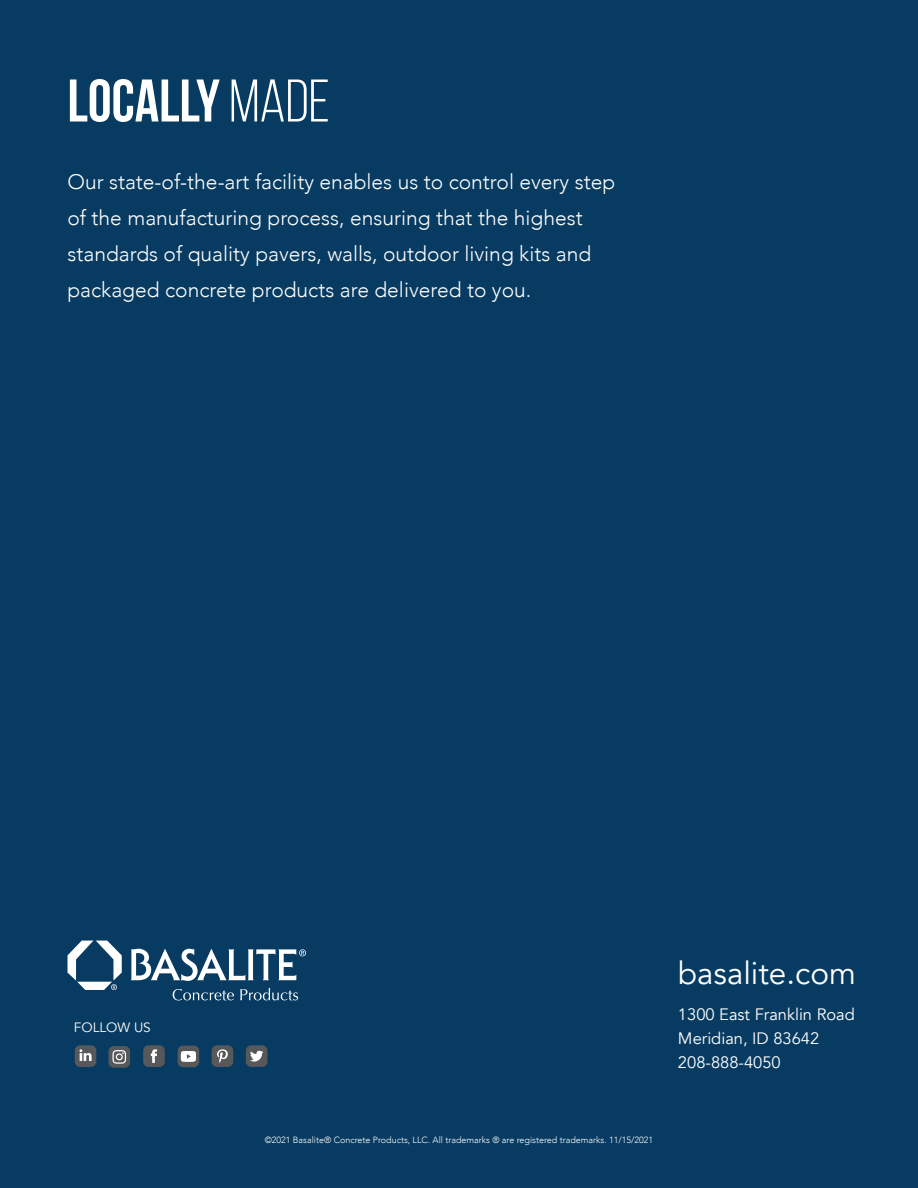
<style>
.page{position:relative;width:918px;height:1188px;background:#083b61}
.page>*{position:absolute;margin:0;border:0;box-sizing:border-box;transform-origin:0 0}
.t1{font:700 60px "Bebas Neue";color:#fff}
.t2{font:31.5px "Avenir";color:#fff}
.t3{font:300 21px/36px "Avenir";color:#fff}
.t4{font:16.5px "Avenir";color:#fff}
.t5{font:13.5px "Avenir";color:#fff}
.t6{font:300 9px "Avenir";color:#fff}
.s1{font-weight:400}
</style>
<div class="page">
<div style="left:75px;top:1045px;width:21px;height:22px;background:#57585a;border-radius:5px"></div>
<svg style="left:79px;top:1049px;width:13px;height:12px"></svg>
<div style="left:143px;top:1045px;width:22px;height:22px;background:#57585a;border-radius:5px"></div>
<svg style="left:151px;top:1049px;width:6px;height:14px"></svg>
<div style="left:212px;top:1045px;width:21px;height:22px;background:#57585a;border-radius:5px"></div>
<svg style="left:217px;top:1049px;width:11px;height:14px"></svg>
<div style="left:108px;top:1046px;width:22px;height:22px;background:#57585a;border-radius:5px"></div>
<svg style="left:112px;top:1050px;width:14px;height:14px"></svg>
<div style="left:246px;top:1045px;width:21px;height:22px;background:#57585a;border-radius:5px"></div>
<svg style="left:250px;top:1051px;width:13px;height:11px"></svg>
<div style="left:178px;top:1046px;width:21px;height:21px;background:#57585a;border-radius:5px"></div>
<svg style="left:181px;top:1051px;width:15px;height:11px"></svg>
<svg style="left:173px;top:989px;width:61px;height:11px"></svg>
<svg style="left:240px;top:988px;width:58px;height:12px"></svg>
<svg style="left:131px;top:949px;width:175px;height:32px"></svg>
<svg style="left:68px;top:941px;width:54px;height:49px"></svg>
<p class="t1" style="left:67px;top:66px;width:264px">LOCALLY <span class="s1">MADE</span></p>
<p class="t3" style="left:68px;top:164px;width:549px">Our state-of-the-art facility enables us to control every step of the manufacturing process, ensuring that the highest standards of quality pavers, walls, outdoor living kits and packaged concrete products are delivered to you.</p>
<p class="t5" style="left:74px;top:1019px;width:78px">FOLLOW US</p>
<p class="t6" style="left:265px;top:1134px;width:390px">©2021 Basalite® Concrete Products, LLC. All trademarks ® are registered trademarks. 11/15/2021</p>
<p class="t2" style="left:678px;top:953px;width:179px">basalite.com</p>
<p class="t4" style="left:678px;top:1004px;width:178px">1300 East Franklin Road</p>
<p class="t4" style="left:678px;top:1028px;width:143px">Meridian, ID 83642</p>
<p class="t4" style="left:678px;top:1052px;width:104px">208-888-4050</p>
</div>
